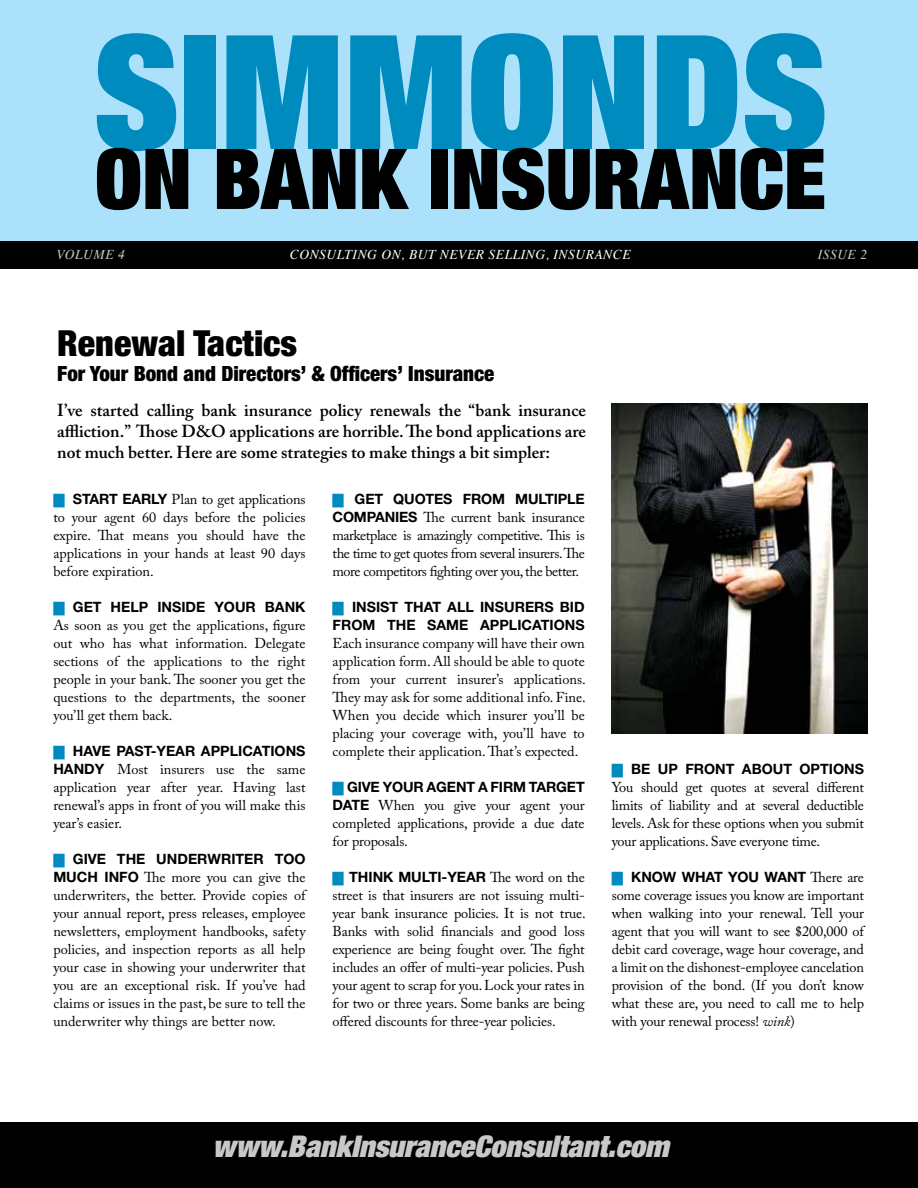
<style>
.page{position:relative;width:918px;height:1188px;background:#fff}
.page>*{position:absolute;margin:0;border:0;box-sizing:border-box;transform-origin:0 0}
.t1{font:900 condensed 159px "Helvetica Neue LT Std";color:#008bbf}
.t2{font:900 condensed 84px "Helvetica Neue LT Std";color:#000}
.t3{font:900 condensed 36px "Helvetica Neue LT Std";color:#000}
.t4{font:italic 900 condensed 30px "Helvetica Neue LT Std";color:#c7c8ca}
.t5{font:900 condensed 21px "Helvetica Neue LT Std";color:#000}
.t6{font:600 17.25px/21px "Adobe Caslon Pro";color:#000;text-align:justify}
.t7{font:14.25px/18px "Adobe Caslon Pro";letter-spacing:-.01em;color:#000;text-align:justify}
.t8{font:700 14.25px/18px "Helvetica Neue LT Std";color:#000;text-align:right}
.t9{font:italic 13.5px "Times";letter-spacing:.04em;color:#fff}
.t10{font:italic 13.5px "Times";color:#c7c8ca}
.s1{font-family:"Helvetica";font-size:11.55px;color:#008bbf}
.s2{font-family:"Helvetica Neue LT Std";font-weight:700}
.s3{font-family:"Helvetica";font-weight:400;font-size:11.55px;color:#008bbf}
.s4{font-family:"Adobe Caslon Pro";font-weight:400}
.s5{font-style:italic}
</style>
<div class="page">
<div style="left:0;top:1122px;width:917px;height:66px;background:#000"></div>
<div style="left:0;top:0;width:917px;height:267px;background:#abe1fa"></div>
<div style="left:0;top:241px;width:917px;height:27px;background:#000"></div>
<img style="left:611px;top:403px;width:256px;height:331px">
<h1 class="t1" style="left:94px;top:-9px;width:735px">SIMMONDS</h1>
<h2 class="t2" style="left:95px;top:125px;width:732px">ON BANK INSURANCE</h2>
<p class="t10" style="left:56px;top:243px;width:11px">VOLU</p>
<p class="t10" style="left:93px;top:243px;width:33px">ME 4</p>
<p class="t9" style="left:290px;top:243px;width:342px">CONSULTING ON, BUT NEVER SELLING, INSURANCE</p>
<p class="t10" style="left:817px;top:243px;width:9px">ISSUE</p>
<p class="t10" style="left:860px;top:243px;width:8px">2</p>
<h3 class="t3" style="left:57px;top:321px;width:241px">Renewal Tactics</h3>
<h3 class="t5" style="left:57px;top:361px;width:438px">For Your Bond and Directors’ &amp; Officers’ Insurance</h3>
<p class="t6" style="left:57px;top:400px;width:530px">I’ve started calling bank insurance policy renewals the “bank insurance affliction.” Those D&amp;O applications are horrible. The bond applications are not much better. Here are some strategies to make things a bit simpler:</p>
<p class="t7" style="left:53px;top:490px;width:254px"><span class="s1">█</span> <span class="s2">START EARLY</span> Plan to get applications to your agent 60 days before the policies expire. That means you should have the applications in your hands at least 90 days before expiration.</p>
<p class="t8" style="left:53px;top:598px;width:254px"><span class="s3">█</span> GET HELP INSIDE YOUR BANK</p>
<p class="t7" style="left:53px;top:616px;width:254px">As soon as you get the applications, figure out who has what information. Delegate sections of the applications to the right people in your bank. The sooner you get the questions to the departments, the sooner you’ll get them back.</p>
<p class="t8" style="left:53px;top:742px;width:253px"><span class="s3">█</span> HAVE PAST-YEAR APPLICATIONS</p>
<p class="t7" style="left:53px;top:760px;width:254px"><span class="s2">HANDY</span> Most insurers use the same application year after year. Having last renewal’s apps in front of you will make this year’s easier.</p>
<p class="t8" style="left:53px;top:850px;width:254px"><span class="s3">█</span> GIVE THE UNDERWRITER TOO</p>
<p class="t7" style="left:53px;top:868px;width:254px"><span class="s2">MUCH INFO</span> The more you can give the underwriters, the better. Provide copies of your annual report, press releases, employee newsletters, employment handbooks, safety policies, and inspection reports as all help your case in showing your underwriter that you are an exceptional risk. If you’ve had claims or issues in the past, be sure to tell the underwriter why things are better now.</p>
<p class="t8" style="left:332px;top:490px;width:254px"><span class="s3">█</span> GET QUOTES FROM MULTIPLE</p>
<p class="t7" style="left:332px;top:508px;width:254px"><span class="s2">COMPANIES</span> The current bank insurance marketplace is amazingly competitive. This is the time to get quotes from several insurers. The more competitors fighting over you, the better.</p>
<p class="t8" style="left:332px;top:598px;width:125px"><span class="s3">█</span> INSIST THAT ALL</p>
<p class="t8" style="left:332px;top:598px;width:254px">INSURERS BID<br>FROM THE SAME APPLICATIONS</p>
<p class="t7" style="left:332px;top:634px;width:255px">Each insurance company will have their own application form. All should be able to quote from your current insurer’s applications.<br>They may ask for some additional info. Fine.<br>When you decide which insurer you’ll be placing your coverage with, you’ll have to complete their application. That’s expected.</p>
<p class="t8" style="left:332px;top:778px;width:207px"><span class="s3">█</span> GIVE YOUR AGENT A FIRM TAR</p>
<p class="t8" style="left:556px;top:778px;width:30px">GET</p>
<p class="t7" style="left:332px;top:796px;width:253px"><span class="s2">DAT E</span> When you give your agent your completed applications, provide a due date for proposals.</p>
<p class="t8" style="left:332px;top:868px;width:254px"><span class="s3">█</span> THINK MULTI-YEAR <span class="s4">The word on the</span></p>
<p class="t7" style="left:332px;top:886px;width:254px">street is that insurers are not issuing multi&shy;year bank insurance policies. It is not true.<br>Banks with solid financials and good loss experience are being fought over. The fight includes an offer of multi-year policies. Push your agent to scrap for you. Lock your rates in for two or three years. Some banks are being offered discounts for three-year policies.</p>
<p class="t8" style="left:611px;top:760px;width:254px"><span class="s3">█</span> BE UP FRONT ABOUT OPTIONS</p>
<p class="t7" style="left:611px;top:778px;width:254px">You should get quotes at several different limits of liability and at several deductible levels. Ask for these options when you submit your applications. Save everyone time.</p>
<p class="t8" style="left:611px;top:868px;width:254px"><span class="s3">█</span> KNOW WHAT YOU WANT <span class="s4">There are</span></p>
<p class="t7" style="left:611px;top:886px;width:254px">some coverage issues you know are important when walking into your renewal. Tell your agent that you will want to see $200,000 of debit card coverage, wage hour coverage, and a limit on the dishonest-employee cancelation provision of the bond. (If you don’t know what these are, you need to call me to help with your renewal process! <span class="s5">wink</span>)</p>
<h3 class="t4" style="left:212px;top:1127px;width:457px">www.BankInsuranceConsultant.com</h3>
</div>
